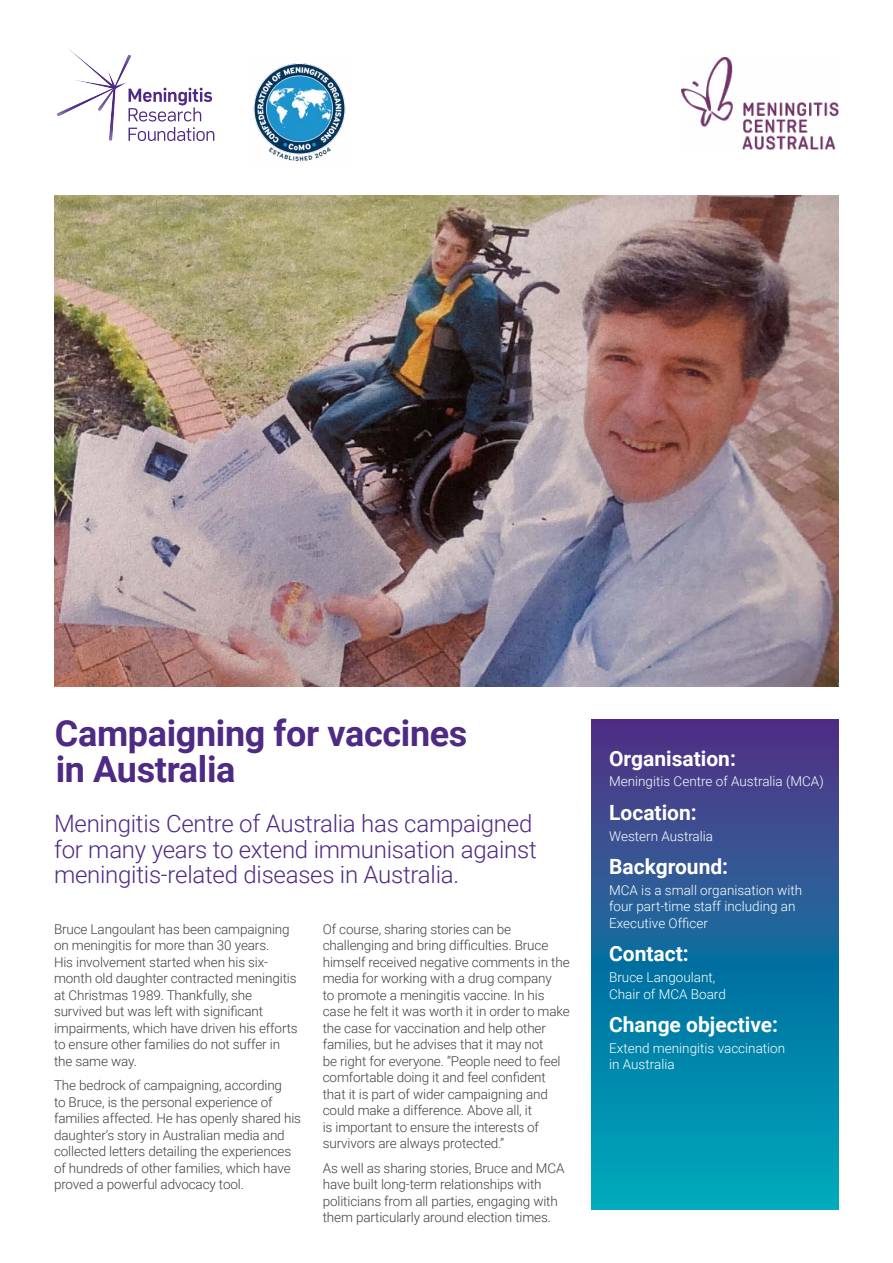
<style>
.page{position:relative;width:893px;height:1263px;background:#fff}
.page>*{position:absolute;margin:0;border:0;box-sizing:border-box;transform-origin:0 0}
.t1{font:700 36px/36px "Roboto";letter-spacing:-.01em;color:#4f2a84}
.t2{font:300 24px/25.5px "Roboto";letter-spacing:-.01em;color:#4f2a84}
.t3{font:700 21px "Roboto";color:#fff}
.t4{font:300 13.5px/16.5px "Roboto";letter-spacing:-.01em;color:#414042}
.t5{font:300 13.5px/16.5px "Roboto";color:#fff}
</style>
<div class="page">
<img style="left:54px;top:196px;width:785px;height:490px">
<svg style="left:57px;top:48px;width:157px;height:93px"></svg>
<img style="left:253px;top:63px;width:93px;height:98px">
<svg style="left:591px;top:719px;width:248px;height:491px;background:#1a6e9f"></svg>
<img style="left:681px;top:58px;width:158px;height:92px">
<h1 class="t1" style="left:55px;top:714px;width:414px">Campaigning for vaccines in Australia</h1>
<h2 class="t2" style="left:54px;top:810px;width:484px">Meningitis Centre of Australia has campaigned for many years to extend immunisation against meningitis-related diseases in Australia.</h2>
<p class="t4" style="left:54px;top:920px;width:245px">Bruce Langoulant has been campaigning on meningitis for more than 30 years.<br>His involvement started when his six&shy;month old daughter contracted meningitis at Christmas 1989. Thankfully, she survived but was left with significant impairments, which have driven his efforts to ensure other families do not suffer in the same way.</p>
<p class="t4" style="left:54px;top:1077px;width:249px">The bedrock of campaigning, according<br>to Bruce, is the personal experience of families affected. He has openly shared his daughter’s story in Australian media and collected letters detailing the experiences of hundreds of other families, which have proved a powerful advocacy tool.</p>
<p class="t4" style="left:323px;top:920px;width:249px">Of course, sharing stories can be challenging and bring difficulties. Bruce himself received negative comments in the media for working with a drug company<br>to promote a meningitis vaccine. In his case he felt it was worth it in order to make the case for vaccination and help other families, but he advises that it may not<br>be right for everyone. “People need to feel comfortable doing it and feel confident that it is part of wider campaigning and could make a difference. Above all, it<br>is important to ensure the interests of survivors are always protected.”</p>
<p class="t4" style="left:323px;top:1159px;width:243px">As well as sharing stories, Bruce and MCA have built long-term relationships with politicians from all parties, engaging with them particularly around election times.</p>
<h3 class="t3" style="left:609px;top:743px;width:128px">Organisation:</h3>
<p class="t5" style="left:609px;top:773px;width:216px">Meningitis Centre of Australia (MCA)</p>
<h3 class="t3" style="left:609px;top:798px;width:89px">Location:</h3>
<p class="t5" style="left:609px;top:827px;width:106px">Western Australia</p>
<h3 class="t3" style="left:609px;top:852px;width:121px">Background:</h3>
<p class="t5" style="left:609px;top:881px;width:194px">MCA is a small organisation with four part-time staff including an<br>Executive Officer</p>
<h3 class="t3" style="left:609px;top:939px;width:81px">Contact:</h3>
<p class="t5" style="left:609px;top:968px;width:118px">Bruce Langoulant,<br>Chair of MCA Board</p>
<h3 class="t3" style="left:609px;top:1010px;width:170px">Change objective:</h3>
<p class="t5" style="left:609px;top:1039px;width:178px">Extend meningitis vaccination in Australia</p>
</div>
